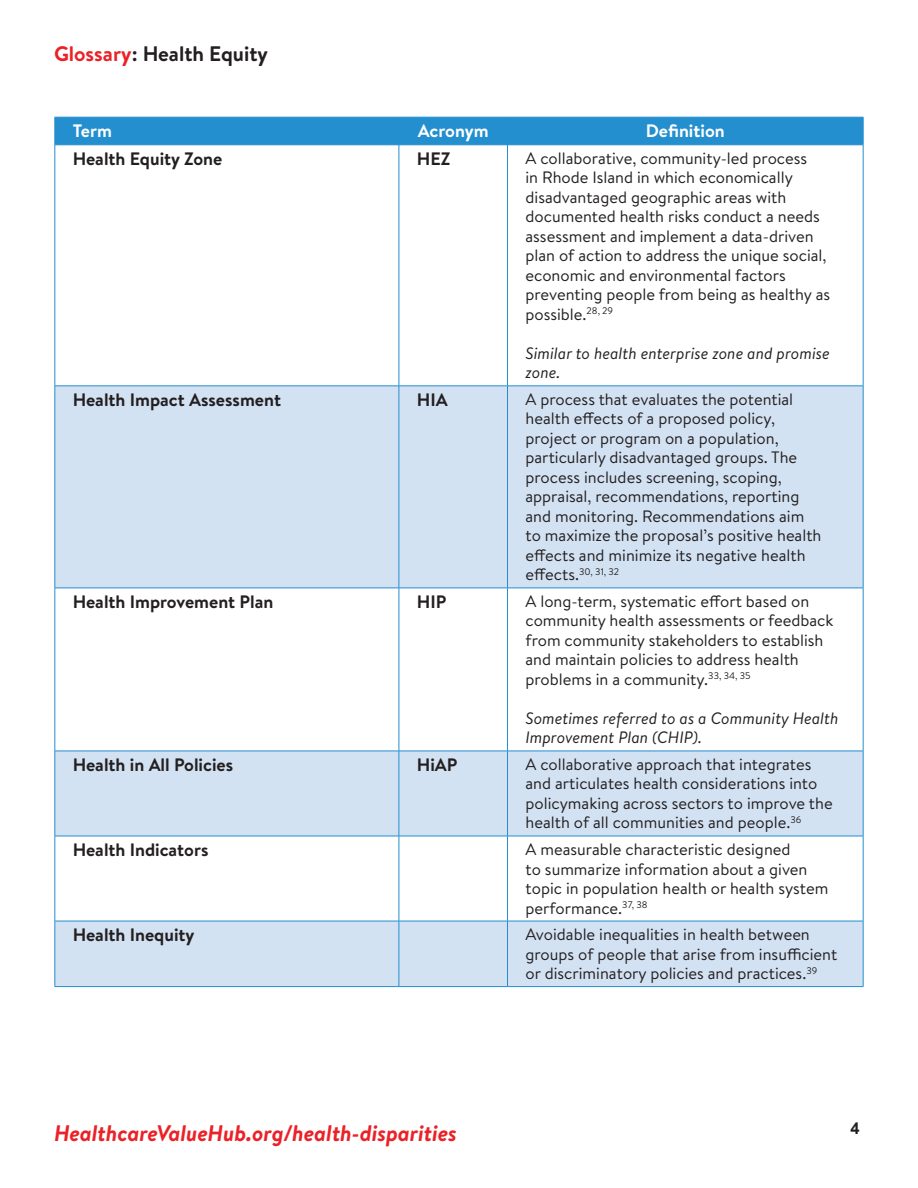
<style>
.page{position:relative;width:918px;height:1188px;background:#fff}
.page>*{position:absolute;margin:0;border:0;box-sizing:border-box;transform-origin:0 0}
.t1{font:italic 700 22.5px "Brandon Text";color:#ec2127}
.t2{font:700 21px "Brandon Text";color:#231f20}
.t3{font:700 18px "Brandon Text";color:#231f20}
.t4{font:700 18px "Brandon Text";color:#fff}
.Paragraph_Text{font:16.5px/19.5px "Brandon Text";color:#231f20}
.Paragraph_Text-2{font:italic 16.5px/19.5px "Brandon Text";color:#231f20}
.t5{font:700 16.5px "Arial";color:#231f20}
.s1{color:#ec2127}
</style>
<div class="page">
<svg style="left:56px;top:387px;width:807px;height:599px;fill:#d3e2f3"></svg>
<div style="left:55px;top:117px;width:809px;height:28px;background:#238fcf"></div>
<hr style="left:55px;top:145px;width:1px;height:241px;background:#258ece">
<hr style="left:399px;top:145px;width:1px;height:241px;background:#258ece">
<hr style="left:507px;top:145px;width:1px;height:241px;background:#258ece">
<hr style="left:863px;top:145px;width:1px;height:241px;background:#258ece">
<hr style="left:55px;top:386px;width:1px;height:202px;background:#258ece">
<hr style="left:399px;top:386px;width:1px;height:202px;background:#258ece">
<hr style="left:507px;top:386px;width:1px;height:202px;background:#258ece">
<hr style="left:863px;top:386px;width:1px;height:202px;background:#258ece">
<hr style="left:55px;top:588px;width:1px;height:163px;background:#258ece">
<hr style="left:399px;top:588px;width:1px;height:163px;background:#258ece">
<hr style="left:507px;top:588px;width:1px;height:163px;background:#258ece">
<hr style="left:863px;top:588px;width:1px;height:163px;background:#258ece">
<hr style="left:55px;top:751px;width:1px;height:85px;background:#258ece">
<hr style="left:399px;top:751px;width:1px;height:85px;background:#258ece">
<hr style="left:507px;top:751px;width:1px;height:85px;background:#258ece">
<hr style="left:863px;top:751px;width:1px;height:85px;background:#258ece">
<hr style="left:55px;top:836px;width:1px;height:85px;background:#258ece">
<hr style="left:399px;top:836px;width:1px;height:85px;background:#258ece">
<hr style="left:507px;top:836px;width:1px;height:85px;background:#258ece">
<hr style="left:863px;top:836px;width:1px;height:85px;background:#258ece">
<hr style="left:55px;top:921px;width:1px;height:65px;background:#258ece">
<hr style="left:399px;top:921px;width:1px;height:65px;background:#258ece">
<hr style="left:507px;top:921px;width:1px;height:65px;background:#258ece">
<hr style="left:863px;top:921px;width:1px;height:65px;background:#258ece">
<hr style="left:55px;top:117px;width:344px;height:1px;background:#258ece">
<hr style="left:399px;top:117px;width:109px;height:1px;background:#258ece">
<hr style="left:508px;top:117px;width:355px;height:1px;background:#258ece">
<hr style="left:55px;top:145px;width:344px;height:1px;background:#258ece">
<hr style="left:399px;top:145px;width:109px;height:1px;background:#258ece">
<hr style="left:508px;top:145px;width:355px;height:1px;background:#258ece">
<hr style="left:55px;top:386px;width:344px;height:1px;background:#258ece">
<hr style="left:399px;top:386px;width:109px;height:1px;background:#258ece">
<hr style="left:508px;top:386px;width:355px;height:1px;background:#258ece">
<hr style="left:55px;top:588px;width:344px;height:1px;background:#258ece">
<hr style="left:399px;top:588px;width:109px;height:1px;background:#258ece">
<hr style="left:508px;top:588px;width:355px;height:1px;background:#258ece">
<hr style="left:55px;top:751px;width:344px;height:1px;background:#258ece">
<hr style="left:399px;top:751px;width:109px;height:1px;background:#258ece">
<hr style="left:508px;top:751px;width:355px;height:1px;background:#258ece">
<hr style="left:55px;top:836px;width:344px;height:1px;background:#258ece">
<hr style="left:399px;top:836px;width:109px;height:1px;background:#258ece">
<hr style="left:508px;top:836px;width:355px;height:1px;background:#258ece">
<hr style="left:55px;top:921px;width:344px;height:1px;background:#258ece">
<hr style="left:399px;top:921px;width:109px;height:1px;background:#258ece">
<hr style="left:508px;top:921px;width:355px;height:1px;background:#258ece">
<hr style="left:55px;top:986px;width:344px;height:1px;background:#258ece">
<hr style="left:399px;top:986px;width:109px;height:1px;background:#258ece">
<hr style="left:508px;top:986px;width:355px;height:1px;background:#258ece">
<p class="t2" style="left:54px;top:39px;width:216px"><span class="s1">Glossary</span>: Health Equity</p>
<p class="t4" style="left:73px;top:119px;width:41px">Term</p>
<p class="t4" style="left:418px;top:119px;width:72px">Acronym</p>
<p class="t4" style="left:646px;top:119px;width:81px">Definition</p>
<p class="t3" style="left:73px;top:146px;width:151px">Health Equity Zone</p>
<p class="t3" style="left:417px;top:146px;width:35px">HEZ</p>
<p class="Paragraph_Text" style="left:526px;top:148px;width:306px">A collaborative, community-led process<br>in Rhode Island in which economically disadvantaged geographic areas with documented health risks conduct a needs assessment and implement a data-driven plan of action to address the unique social, economic and environmental factors preventing people from being as healthy as possible.<sup>28,</sup> <sup>29</sup></p>
<p class="Paragraph_Text-2" style="left:526px;top:343px;width:306px">Similar to health enterprise zone and promise zone.</p>
<p class="t3" style="left:73px;top:387px;width:210px">Health Impact Assessment</p>
<p class="t3" style="left:417px;top:387px;width:33px">HIA</p>
<p class="Paragraph_Text" style="left:526px;top:389px;width:298px">A process that evaluates the potential health effects of a proposed policy, project or program on a population, particularly disadvantaged groups. The process includes screening, scoping, appraisal, recommendations, reporting and monitoring. Recommendations aim to maximize the proposal’s positive health effects and minimize its negative health effects.<sup>30,</sup> <sup>31,</sup> <sup>32</sup></p>
<p class="t3" style="left:73px;top:589px;width:202px">Health Improvement Plan</p>
<p class="t3" style="left:417px;top:589px;width:31px">HIP</p>
<p class="Paragraph_Text" style="left:526px;top:591px;width:310px">A long-term, systematic effort based on community health assessments or feedback from community stakeholders to establish and maintain policies to address health problems in a community.<sup>33,</sup> <sup>34,</sup> <sup>35</sup></p>
<p class="Paragraph_Text-2" style="left:526px;top:708px;width:314px">Sometimes referred to as a Community Health<br>Improvement Plan (CHIP).</p>
<p class="t3" style="left:73px;top:752px;width:162px">Health in All Policies</p>
<p class="t3" style="left:417px;top:752px;width:42px">HiAP</p>
<p class="Paragraph_Text" style="left:526px;top:754px;width:309px">A collaborative approach that integrates and articulates health considerations into policymaking across sectors to improve the health of all communities and people.<sup>36</sup></p>
<p class="t3" style="left:73px;top:837px;width:137px">Health Indicators</p>
<p class="Paragraph_Text" style="left:526px;top:839px;width:304px">A measurable characteristic designed<br>to summarize information about a given topic in population health or health system performance.<sup>37,</sup> <sup>38</sup></p>
<p class="t3" style="left:73px;top:922px;width:123px">Health Inequity</p>
<p class="Paragraph_Text" style="left:526px;top:924px;width:313px">Avoidable inequalities in health between groups of people that arise from insufficient or discriminatory policies and practices.<sup>39</sup></p>
<p class="t1" style="left:54px;top:1117px;width:404px">HealthcareValueHub.org/health-disparities</p>
<p class="t5" style="left:850px;top:1117px;width:11px">4</p>
</div>
